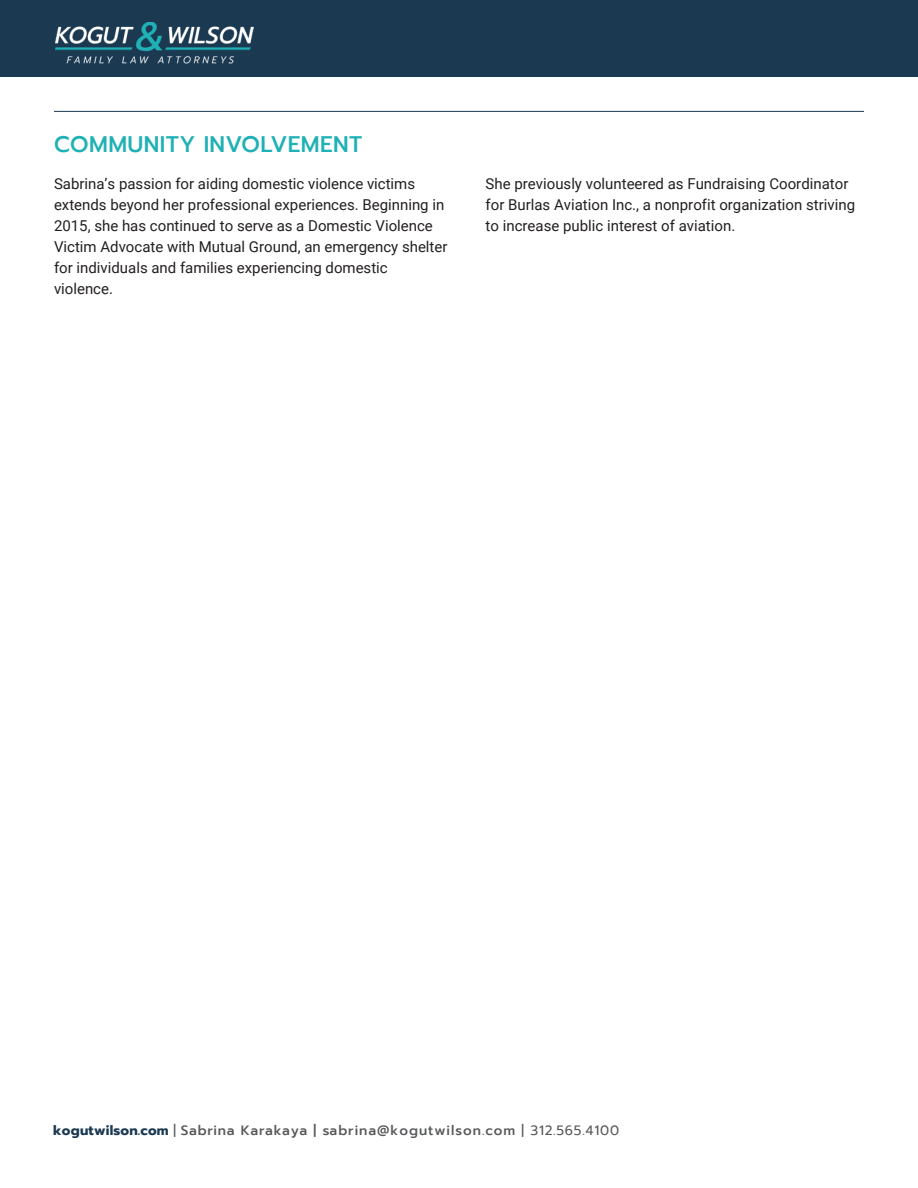
<style>
.page{position:relative;width:918px;height:1188px;background:#fff}
.page>*{position:absolute;margin:0;border:0;box-sizing:border-box;transform-origin:0 0}
.Main_Subhead{font:500 22.5px "Prompt";letter-spacing:.02em;color:#1fb1b5}
.Main_Subhead-2{font:15px/21px "Roboto";color:#231f20}
.body_Copy{font:15px/21px "Roboto";color:#231f20}
.t1{font:500 13.5px "Prompt";letter-spacing:.07em;color:#57585a}
.s1{font-weight:700;color:#1b3951}
.s2{font-weight:400}
</style>
<div class="page">
<div style="left:0;top:0;width:918px;height:77px;background:#1b3951"></div>
<img style="left:56px;top:23px;width:198px;height:41px">
<hr style="left:54px;top:111px;width:810px;height:1px;background:#1b3951">
<p class="Main_Subhead" style="left:54px;top:128px;width:310px">COMMUNITY INVOLVEMENT</p>
<p class="Main_Subhead-2" style="left:54px;top:173px;width:395px">Sabrina’s passion for aiding domestic violence victims extends beyond her professional experiences. Beginning in 2015, she has continued to serve as a Domestic Violence Victim Advocate with Mutual Ground, an emergency shelter for individuals and families experiencing domestic violence.</p>
<p class="body_Copy" style="left:486px;top:173px;width:371px">She previously volunteered as Fundraising Coordinator for Burlas Aviation Inc., a nonprofit organization striving to increase public interest of aviation.</p>
<p class="t1" style="left:53px;top:1120px;width:567px"><span class="s1">kogutwilson.com</span> <span class="s2">|</span> Sabrina Karakaya | sabrina@kogutwilson.com <span class="s2">| 312.565.4100</span></p>
</div>
